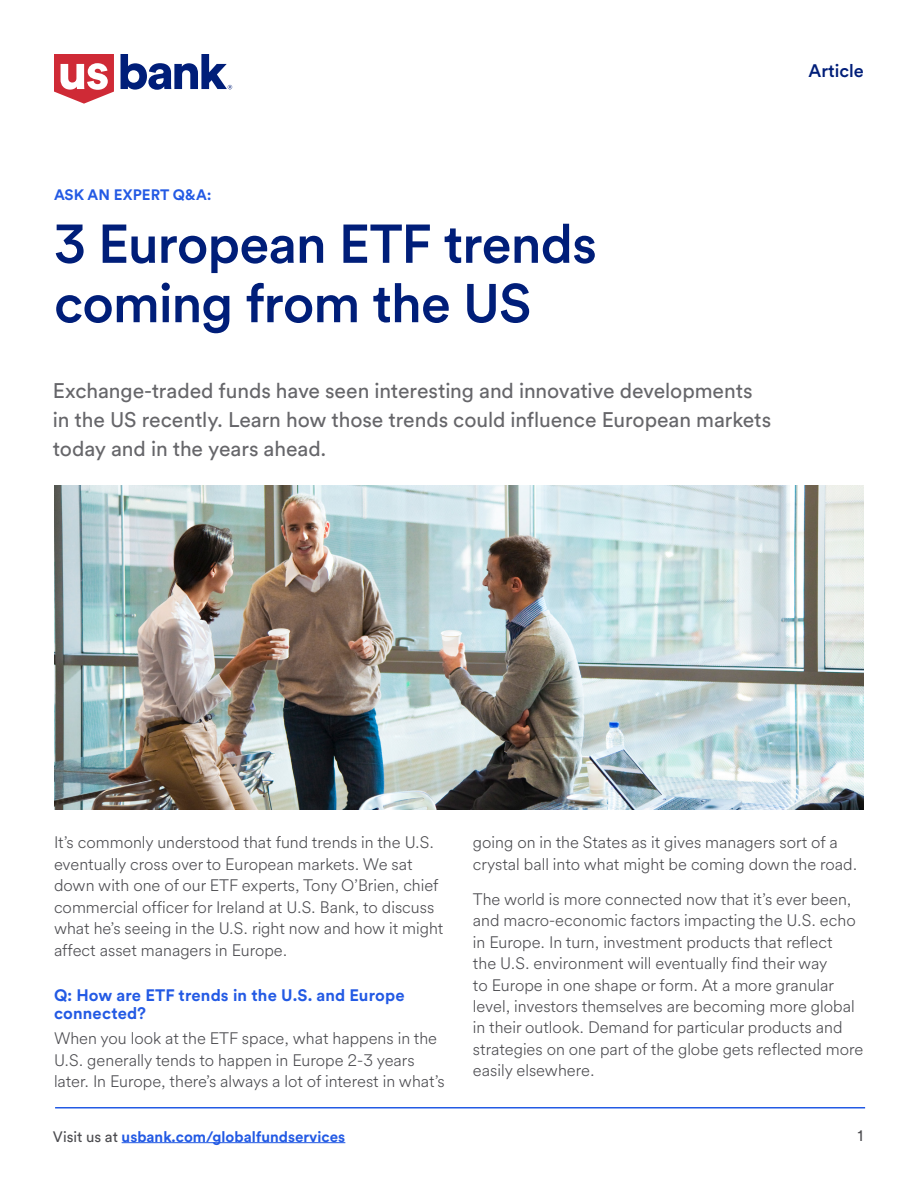
<style>
.page{position:relative;width:918px;height:1188px;background:#fff}
.page>*{position:absolute;margin:0;border:0;box-sizing:border-box;transform-origin:0 0}
.t1{font:500 54px/59.4px "U.S.Bank Circular";letter-spacing:-.02em;color:#001e79}
.t2{font:21px/29.4px "U.S.Bank Circular";letter-spacing:-.005em;color:#66666a}
.t3{font:500 18px "U.S.Bank Circular";color:#001e79}
.t4{font:300 16.5px/21.5px "U.S.Bank Circular";color:#4c4c50}
.t5{font:700 16.5px/18.1px "U.S.Bank Circular";letter-spacing:.01em;color:#235ae4}
.t6{font:700 15px "U.S.Bank Circular";color:#235ae4}
.t7{font:15px "U.S.Bank Circular";color:#4c4c50}
.s1{font-weight:400;color:#4c4c50}
</style>
<div class="page">
<svg style="left:121px;top:54px;width:111px;height:36px"></svg>
<svg style="left:54px;top:54px;width:60px;height:50px"></svg>
<img style="left:54px;top:486px;width:810px;height:324px">
<hr style="left:55px;top:1107px;width:810px;height:1px;background:#235ae4">
<hr style="left:122px;top:1142px;width:223px;height:1px;background:#235ae4">
<p class="t3" style="left:809px;top:59px;width:57px">Article</p>
<p class="t6" style="left:54px;top:184px;width:159px">ASK AN EXPERT Q&amp;A:</p>
<h1 class="t1" style="left:54px;top:212px;width:545px">3 European ETF trends coming from the US</h1>
<p class="t2" style="left:53px;top:375px;width:720px">Exchange-traded funds have seen interesting and innovative developments in the US recently. Learn how those trends could influence European markets today and in the years ahead.</p>
<p class="t4" style="left:54px;top:831px;width:391px">It’s commonly understood that fund trends in the U.S. eventually cross over to European markets. We sat down with one of our ETF experts, Tony O’Brien, chief commercial officer for Ireland at U.S. Bank, to discuss what he’s seeing in the U.S. right now and how it might affect asset managers in Europe.</p>
<p class="t5" style="left:54px;top:985px;width:352px">Q: How are ETF trends in the U.S. and Europe connected?</p>
<p class="t4" style="left:54px;top:1027px;width:392px">When you look at the ETF space, what happens in the<br>U.S. generally tends to happen in Europe 2-3 years later. In Europe, there’s always a lot of interest in what’s</p>
<p class="t4" style="left:473px;top:831px;width:386px">going on in the States as it gives managers sort of a crystal ball into what might be coming down the road.</p>
<p class="t4" style="left:473px;top:888px;width:392px">The world is more connected now that it’s ever been, and macro-economic factors impacting the U.S. echo in Europe. In turn, investment products that reflect<br>the U.S. environment will eventually find their way<br>to Europe in one shape or form. At a more granular level, investors themselves are becoming more global in their outlook. Demand for particular products and strategies on one part of the globe gets reflected more easily elsewhere.</p>
<p class="t6" style="left:53px;top:1126px;width:294px"><span class="s1">Visit us at</span> usbank.com/globalfundservices</p>
<p class="t7" style="left:856px;top:1125px;width:10px">1</p>
</div>
